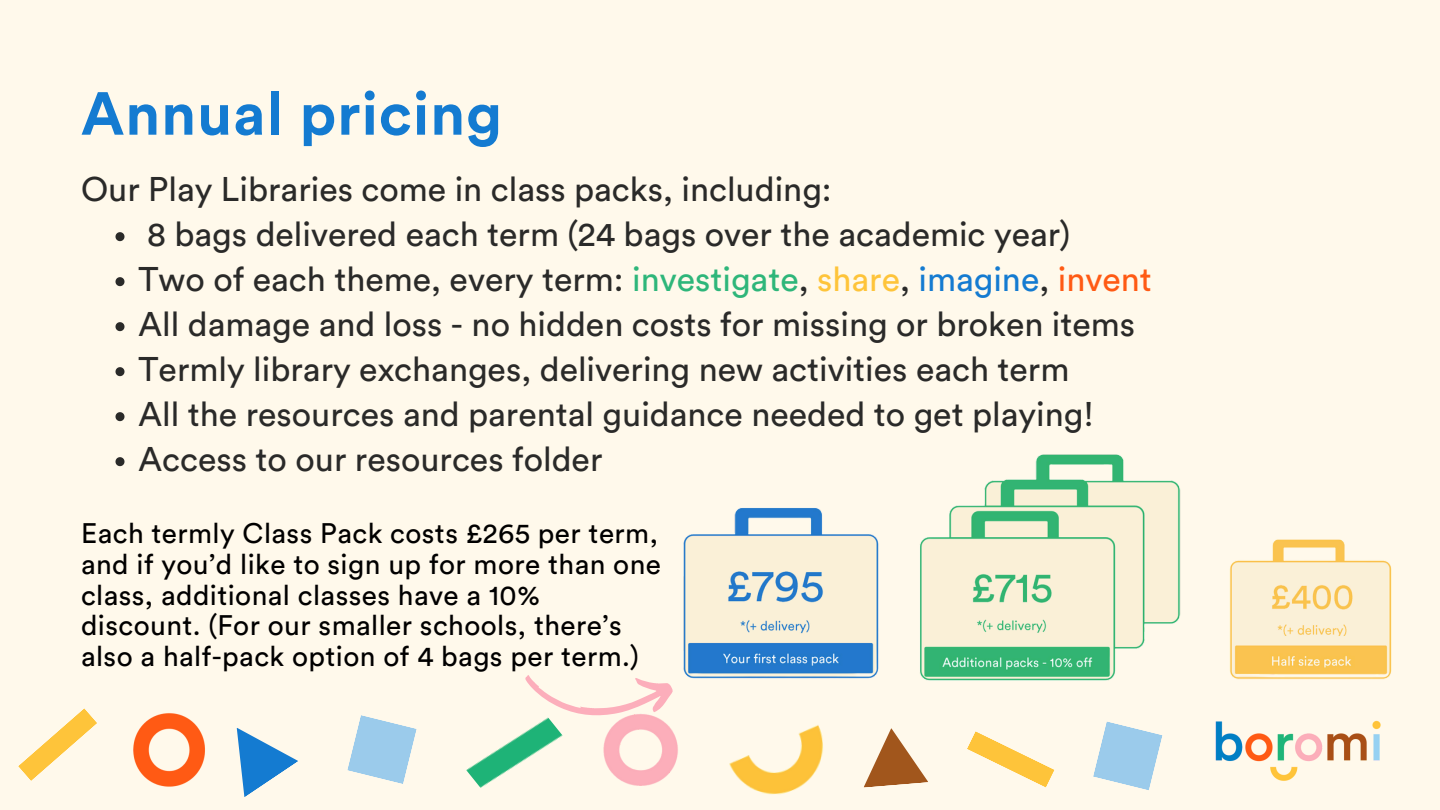
<style>
.page{position:relative;width:1440px;height:810px;background:#fff9eb}
.page>*{position:absolute;margin:0;border:0;box-sizing:border-box;transform-origin:0 0}
.t1{font:700 60px "Circular Std";letter-spacing:.015em;color:#147bd1}
.t2{font:33.9px "Circular Std";color:#2a2a29}
.t3{font:28px/30.8px "Circular Std";letter-spacing:.015em;color:#000}
.s1{color:#2eb67a}
.s2{color:#fec43a}
.s3{color:#147bd1}
.s4{color:#ff5a14}
</style>
<div class="page">
<img style="left:133px;top:713px;width:72px;height:74px">
<img style="left:466px;top:717px;width:97px;height:71px">
<img style="left:603px;top:717px;width:75px;height:69px">
<img style="left:729px;top:725px;width:94px;height:70px">
<svg style="left:237px;top:728px;width:61px;height:69px"></svg>
<svg style="left:347px;top:715px;width:70px;height:69px"></svg>
<svg style="left:864px;top:728px;width:64px;height:60px"></svg>
<svg style="left:967px;top:731px;width:87px;height:57px"></svg>
<img style="left:1215px;top:720px;width:166px;height:61px">
<svg style="left:1093px;top:721px;width:70px;height:69px"></svg>
<svg style="left:18px;top:708px;width:79px;height:73px"></svg>
<img style="left:683px;top:454px;width:709px;height:227px">
<svg style="left:116px;top:232px;width:8px;height:9px"></svg>
<svg style="left:116px;top:277px;width:8px;height:9px"></svg>
<svg style="left:116px;top:322px;width:8px;height:9px"></svg>
<svg style="left:116px;top:367px;width:8px;height:9px"></svg>
<svg style="left:116px;top:412px;width:8px;height:9px"></svg>
<svg style="left:116px;top:457px;width:8px;height:9px"></svg>
<svg style="left:525px;top:675px;width:148px;height:42px"></svg>
<p class="t1" style="left:81px;top:86px;width:422px">Annual pricing</p>
<p class="t2" style="left:81px;top:173px;width:752px">Our Play Libraries come in class packs, including:</p>
<p class="t2" style="left:147px;top:218px;width:925px">8 bags delivered each term (24 bags over the academic year)</p>
<p class="t2" style="left:139px;top:263px;width:1015px">Two of each theme, every term: <span class="s1">investigate</span>, <span class="s2">share</span>, <span class="s3">imagine</span>, <span class="s4">invent</span></p>
<p class="t2" style="left:139px;top:308px;width:998px">All damage and loss - no hidden costs for missing or broken items</p>
<p class="t2" style="left:139px;top:353px;width:932px">Termly library exchanges, delivering new activities each term</p>
<p class="t2" style="left:139px;top:398px;width:957px">All the resources and parental guidance needed to get playing!</p>
<p class="t2" style="left:139px;top:443px;width:465px">Access to our resources folder</p>
<p class="t3" style="left:81px;top:519px;width:582px">Each termly Class Pack costs £265 per term, and if you’d like to sign up for more than one class, additional classes have a 10% discount. (For our smaller schools, there’s also a half-pack option of 4 bags per term.)</p>
</div>
